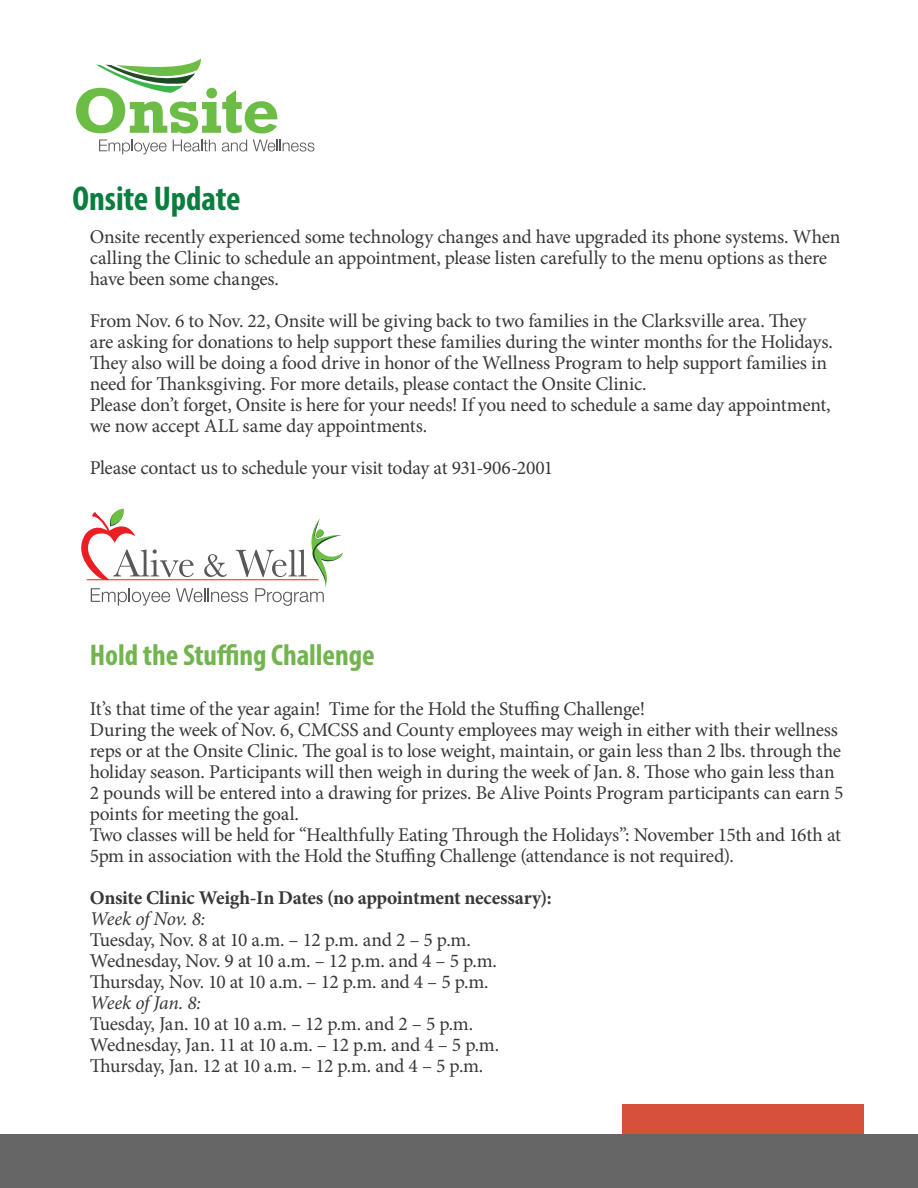
<style>
.page{position:relative;width:918px;height:1188px;background:#fff}
.page>*{position:absolute;margin:0;border:0;box-sizing:border-box;transform-origin:0 0}
.t1{font:700 condensed 34.5px "Myriad Pro";letter-spacing:-.005em;color:#0a7d3f}
.t2{font:700 condensed 30px "Myriad Pro";letter-spacing:-.005em;color:#72b54f}
.t3{font:19.5px/21px "Minion Pro";letter-spacing:-.015em;color:#383839}
.t4{font:700 19.5px "Minion Pro";letter-spacing:-.015em;color:#383839}
.t5{font:italic 19.5px "Minion Pro";letter-spacing:-.015em;color:#383839}
</style>
<div class="page">
<div style="left:622px;top:1104px;width:242px;height:80px;background:#d7503c"></div>
<div style="left:0;top:1134px;width:918px;height:54px;background:#666"></div>
<svg style="left:81px;top:509px;width:262px;height:97px"></svg>
<svg style="left:99px;top:139px;width:68px;height:15px"></svg>
<svg style="left:173px;top:139px;width:43px;height:13px"></svg>
<svg style="left:222px;top:139px;width:25px;height:13px"></svg>
<svg style="left:253px;top:139px;width:61px;height:13px"></svg>
<svg style="left:76px;top:59px;width:201px;height:74px"></svg>
<h1 class="t1" style="left:73px;top:177px;width:169px">Onsite Update</h1>
<p class="t3" style="left:90px;top:226px;width:752px">Onsite recently experienced some technology changes and have upgraded its phone systems. When calling the Clinic to schedule an appointment, please listen carefully to the menu options as there have been some changes.</p>
<p class="t3" style="left:90px;top:310px;width:745px">From Nov. 6 to Nov. 22, Onsite will be giving back to two families in the Clarksville area. They are asking for donations to help support these families during the winter months for the Holidays.<br>They also will be doing a food drive in honor of the Wellness Program to help support families in need for Thanksgiving. For more details, please contact the Onsite Clinic.<br>Please don’t forget, Onsite is here for your needs! If you need to schedule a same day appointment, we now accept ALL same day appointments.</p>
<p class="t3" style="left:90px;top:457px;width:465px">Please contact us to schedule your visit today at 931-906-2001</p>
<h2 class="t2" style="left:90px;top:636px;width:286px">Hold the Stuffing Challenge</h2>
<p class="t3" style="left:90px;top:698px;width:755px">It’s that time of the year again! Time for the Hold the Stuffing Challenge!<br>During the week of Nov. 6, CMCSS and County employees may weigh in either with their wellness reps or at the Onsite Clinic. The goal is to lose weight, maintain, or gain less than 2 lbs. through the holiday season. Participants will then weigh in during the week of Jan. 8. Those who gain less than 2 pounds will be entered into a drawing for prizes. Be Alive Points Program participants can earn 5 points for meeting the goal.<br>Two classes will be held for “Healthfully Eating Through the Holidays”: November 15th and 16th at 5pm in association with the Hold the Stuffing Challenge (attendance is not required).</p>
<p class="t4" style="left:90px;top:884px;width:463px">Onsite Clinic Weigh-In Dates (no appointment necessary):</p>
<p class="t5" style="left:90px;top:906px;width:117px">Week of Nov. 8:</p>
<p class="t3" style="left:90px;top:929px;width:409px">Tuesday, Nov. 8 at 10 a.m. – 12 p.m. and 2 – 5 p.m.<br>Wednesday, Nov. 9 at 10 a.m. – 12 p.m. and 4 – 5 p.m.<br>Thursday, Nov. 10 at 10 a.m. – 12 p.m. and 4 – 5 p.m.</p>
<p class="t5" style="left:90px;top:990px;width:113px">Week of Jan. 8:</p>
<p class="t3" style="left:90px;top:1013px;width:411px">Tuesday, Jan. 10 at 10 a.m. – 12 p.m. and 2 – 5 p.m.<br>Wednesday, Jan. 11 at 10 a.m. – 12 p.m. and 4 – 5 p.m.<br>Thursday, Jan. 12 at 10 a.m. – 12 p.m. and 4 – 5 p.m.</p>
</div>
